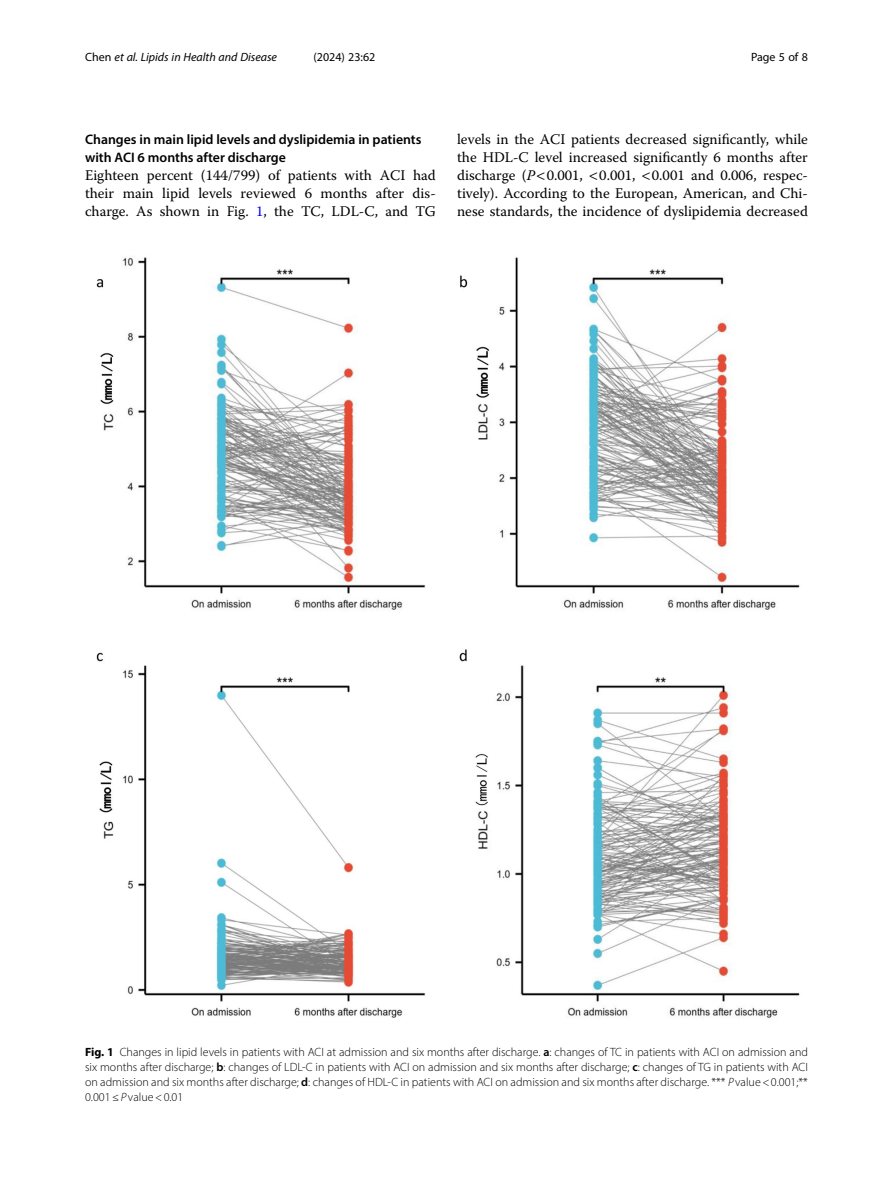
<style>
.page{position:relative;width:893px;height:1191px;background:#fff}
.page>*{position:absolute;margin:0;border:0;box-sizing:border-box;transform-origin:0 0}
.Body_Text{font:14.7px/18px "Warnock Pro";color:#000;text-align:justify}
.Head_2{font:600 13.8px/18px "Myriad Pro";color:#000}
.Figure_Caption{font:300 12px/15px "Myriad Pro";color:#000;text-align:justify}
.t1{font:italic 12px "Myriad Pro";color:#000}
.t2{font:12px "Myriad Pro";color:#000}
.s1{font-style:normal}
.s2{color:#00f}
.s3{font-style:italic}
.s4{font-weight:700}
.s5{font-weight:600}
</style>
<div class="page">
<img style="left:96px;top:257px;width:704px;height:761px">
<p class="t1" style="left:85px;top:50px;width:194px"><span class="s1">Chen</span> et al. Lipids in Health and Disease</p>
<p class="t2" style="left:313px;top:50px;width:63px">(2024) 23:62</p>
<p class="t2" style="left:751px;top:50px;width:58px">Page 5 of 8</p>
<p class="Head_2" style="left:85px;top:130px;width:338px">Changes in main lipid levels and dyslipidemia in patients with ACI 6 months after discharge</p>
<p class="Body_Text" style="left:85px;top:166px;width:352px">Eighteen percent (144/799) of patients with ACI had their main lipid levels reviewed 6 months after dis&shy;charge. As shown in Fig. <span class="s2">1</span>, the TC, LDL-C, and TG</p>
<p class="Body_Text" style="left:457px;top:130px;width:352px">levels in the ACI patients decreased significantly, while the HDL-C level increased significantly 6 months after discharge (<span class="s3">P</span> 0.001, 0.001, 0.001 and 0.006, respec&shy;tively). According to the European, American, and Chi&shy;nese standards, the incidence of dyslipidemia decreased</p>
<p class="Figure_Caption" style="left:85px;top:1044px;width:724px"><span class="s4">Fig. 1</span> Changes in lipid levels in patients with ACI at admission and six months after discharge. <span class="s5">a</span>: changes of TC in patients with ACI on admission and six months after discharge; <span class="s5">b</span>: changes of LDL-C in patients with ACI on admission and six months after discharge; <span class="s5">c</span>: changes of TG in patients with ACI on admission and six months after discharge; <span class="s5">d</span>: changes of HDL-C in patients with ACI on admission and six months after discharge. *** <span class="s3">P</span> value&lt;0.001;** 0.001≤<span class="s3">P</span> value&lt;0.01</p>
</div>
